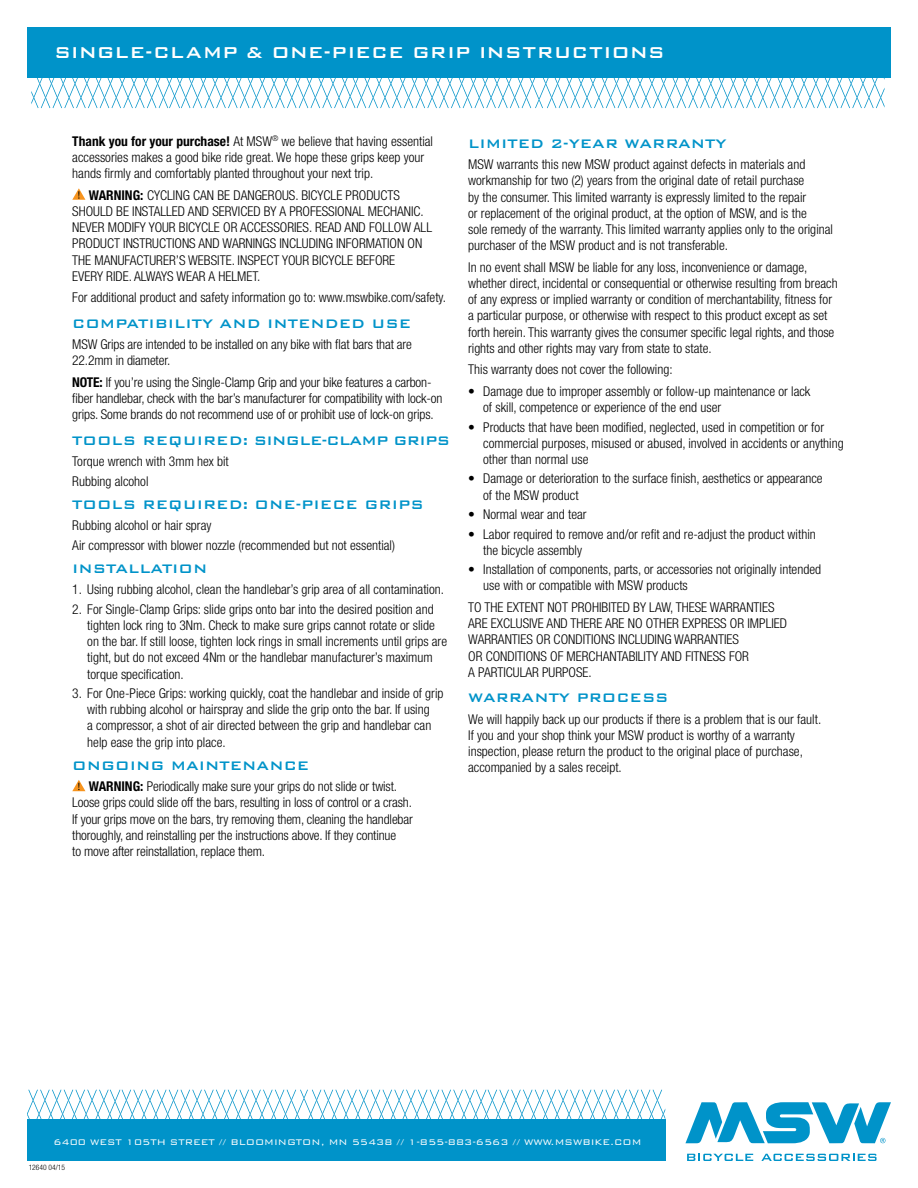
<style>
.page{position:relative;width:918px;height:1188px;background:#fff}
.page>*{position:absolute;margin:0;border:0;box-sizing:border-box;transform-origin:0 0}
.t1{font:500 21px "Bank Gothic BT";letter-spacing:-.005em;color:#fff}
.t2{font:500 16.5px "Bank Gothic BT";color:#0093c9}
.t3{font:500 16.5px "Bank Gothic BT";letter-spacing:-.04em;color:#0093c9}
.t4{font:300 condensed 13.5px/16.2px "Helvetica Neue";color:#000}
.t5{font:300 10.8px "Bank Gothic BT";color:#fff}
.t6{font:300 condensed 7.5px "Helvetica Neue";color:#000}
.s1{font-weight:700}
</style>
<div class="page">
<svg style="left:31px;top:78px;width:854px;height:30px"></svg>
<svg style="left:27px;top:1090px;width:638px;height:30px"></svg>
<div style="left:27px;top:1120px;width:638px;height:41px;background:#0093c9"></div>
<div style="left:27px;top:27px;width:864px;height:51px;background:#0093c9"></div>
<svg style="left:687px;top:1154px;width:66px;height:7px"></svg>
<svg style="left:761px;top:1154px;width:116px;height:7px"></svg>
<svg style="left:685px;top:1102px;width:206px;height:41px"></svg>
<svg style="left:72px;top:188px;width:13px;height:12px"></svg>
<svg style="left:72px;top:780px;width:13px;height:11px"></svg>
<h1 class="t1" style="left:54px;top:41px;width:612px">SINGLE-CLAMP &amp; ONE-PIECE GRIP INSTRUCTIONS</h1>
<p class="t4" style="left:72px;top:133px;width:362px"><span class="s1">Thank you for your purchase!</span> At MSW<sup>®</sup> we believe that having essential accessories makes a good bike ride great. We hope these grips keep your hands firmly and comfortably planted throughout your next trip.</p>
<p class="t4" style="left:72px;top:187px;width:361px;text-indent:16px"><span class="s1">WARNING:</span> CYCLING CAN BE DANGEROUS. BICYCLE PRODUCTS SHOULD BE INSTALLED AND SERVICED BY A PROFESSIONAL MECHANIC.<br>NEVER MODIFY YOUR BICYCLE OR ACCESSORIES. READ AND FOLLOW ALL PRODUCT INSTRUCTIONS AND WARNINGS INCLUDING INFORMATION ON THE MANUFACTURER’S WEBSITE. INSPECT YOUR BICYCLE BEFORE<br>EVERY RIDE. ALWAYS WEAR A HELMET.</p>
<p class="t4" style="left:72px;top:289px;width:375px">For additional product and safety information go to: www.mswbike.com/safety.</p>
<p class="t2" style="left:72px;top:314px;width:341px">COMPATIBILITY AND INTENDED USE</p>
<p class="t4" style="left:72px;top:336px;width:341px">MSW Grips are intended to be installed on any bike with flat bars that are<br>22.2mm in diameter.</p>
<p class="t4" style="left:72px;top:374px;width:372px"><span class="s1">NOTE:</span> If you’re using the Single-Clamp Grip and your bike features a carbon&shy;fiber handlebar, check with the bar’s manufacturer for compatibility with lock-on grips. Some brands do not recommend use of or prohibit use of lock-on grips.</p>
<p class="t3" style="left:72px;top:431px;width:379px">TOOLS REQUIRED: SINGLE-CLAMP GRIPS</p>
<p class="t4" style="left:72px;top:452px;width:158px;line-height:19.5px">Torque wrench with 3mm hex bit<br>Rubbing alcohol</p>
<p class="t2" style="left:72px;top:495px;width:353px">TOOLS REQUIRED: ONE-PIECE GRIPS</p>
<p class="t4" style="left:72px;top:516px;width:324px;line-height:19.5px">Rubbing alcohol or hair spray<br>Air compressor with blower nozzle (recommended but not essential)</p>
<p class="t2" style="left:72px;top:560px;width:137px">INSTALLATION</p>
<p class="t4" style="left:72px;top:581px;width:373px">1. Using rubbing alcohol, clean the handlebar’s grip area of all contamination.</p>
<p class="t4" style="left:87px;top:601px;width:361px;text-indent:-15px">2. For Single-Clamp Grips: slide grips onto bar into the desired position and tighten lock ring to 3Nm. Check to make sure grips cannot rotate or slide on the bar. If still loose, tighten lock rings in small increments until grips are tight, but do not exceed 4Nm or the handlebar manufacturer’s maximum torque specification.</p>
<p class="t4" style="left:87px;top:685px;width:358px;text-indent:-15px">3. For One-Piece Grips: working quickly, coat the handlebar and inside of grip with rubbing alcohol or hairspray and slide the grip onto the bar. If using<br>a compressor, a shot of air directed between the grip and handlebar can help ease the grip into place.</p>
<p class="t2" style="left:72px;top:756px;width:239px">ONGOING MAINTENANCE</p>
<p class="t4" style="left:72px;top:778px;width:342px;text-indent:16px"><span class="s1">WARNING:</span> Periodically make sure your grips do not slide or twist.<br>Loose grips could slide off the bars, resulting in loss of control or a crash.<br>If your grips move on the bars, try removing them, cleaning the handlebar thoroughly, and reinstalling per the instructions above. If they continue<br>to move after reinstallation, replace them.</p>
<p class="t2" style="left:468px;top:134px;width:260px">LIMITED 2-YEAR WARRANTY</p>
<p class="t4" style="left:468px;top:156px;width:366px">MSW warrants this new MSW product against defects in materials and workmanship for two (2) years from the original date of retail purchase<br>by the consumer. This limited warranty is expressly limited to the repair<br>or replacement of the original product, at the option of MSW, and is the<br>sole remedy of the warranty. This limited warranty applies only to the original purchaser of the MSW product and is not transferable.</p>
<p class="t4" style="left:468px;top:259px;width:371px">In no event shall MSW be liable for any loss, inconvenience or damage, whether direct, incidental or consequential or otherwise resulting from breach of any express or implied warranty or condition of merchantability, fitness for a particular purpose, or otherwise with respect to this product except as set forth herein. This warranty gives the consumer specific legal rights, and those rights and other rights may vary from state to state.</p>
<p class="t4" style="left:468px;top:361px;width:206px">This warranty does not cover the following:</p>
<p class="t4" style="left:483px;top:383px;width:329px;text-indent:-15px">• Damage due to improper assembly or follow-up maintenance or lack of skill, competence or experience of the end user</p>
<p class="t4" style="left:483px;top:419px;width:362px;text-indent:-15px">• Products that have been modified, neglected, used in competition or for commercial purposes, misused or abused, involved in accidents or anything other than normal use</p>
<p class="t4" style="left:483px;top:471px;width:341px;text-indent:-15px">• Damage or deterioration to the surface finish, aesthetics or appearance of the MSW product</p>
<p class="t4" style="left:468px;top:506px;width:120px">• Normal wear and tear</p>
<p class="t4" style="left:483px;top:526px;width:334px;text-indent:-15px">• Labor required to remove and/or refit and re-adjust the product within the bicycle assembly</p>
<p class="t4" style="left:483px;top:561px;width:339px;text-indent:-15px">• Installation of components, parts, or accessories not originally intended use with or compatible with MSW products</p>
<p class="t4" style="left:468px;top:599px;width:320px">TO THE EXTENT NOT PROHIBITED BY LAW, THESE WARRANTIES ARE EXCLUSIVE AND THERE ARE NO OTHER EXPRESS OR IMPLIED WARRANTIES OR CONDITIONS INCLUDING WARRANTIES<br>OR CONDITIONS OF MERCHANTABILITY AND FITNESS FOR<br>A PARTICULAR PURPOSE.</p>
<p class="t2" style="left:468px;top:689px;width:202px">WARRANTY PROCESS</p>
<p class="t4" style="left:468px;top:711px;width:355px">We will happily back up our products if there is a problem that is our fault.<br>If you and your shop think your MSW product is worthy of a warranty inspection, please return the product to the original place of purchase, accompanied by a sales receipt.</p>
<p class="t5" style="left:53px;top:1136px;width:590px">6400 WEST 105TH STREET // BLOOMINGTON, MN 55438 // 1-855-883-6563 // WWW.MSWBIKE.COM</p>
<p class="t6" style="left:29px;top:1163px;width:38px">12640 04/15</p>
</div>
